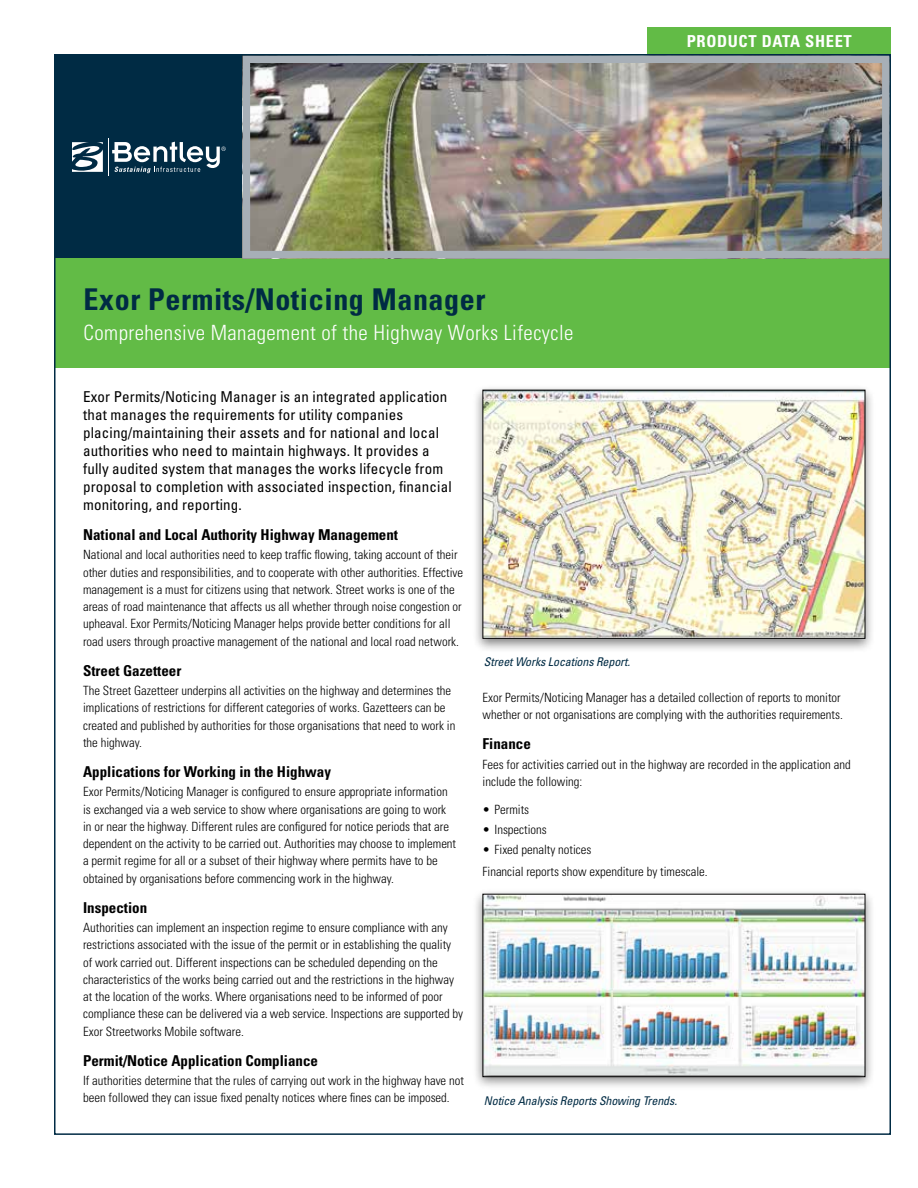
<style>
.page{position:relative;width:918px;height:1188px;background:#fff}
.page>*{position:absolute;margin:0;border:0;box-sizing:border-box;transform-origin:0 0}
.t1{font:700 condensed 30px "Univers";letter-spacing:.02em;color:#002b44}
.t2{font:300 condensed 21px "Univers";letter-spacing:.02em;color:#fff}
.t3{font:700 condensed 16.5px "Univers";letter-spacing:.04em;color:#fff}
.t4{font:condensed 15px/18px "Univers";letter-spacing:.01em;color:#000}
.t5{font:700 condensed 15px "Univers";color:#000}
.t6{font:300 condensed 12.75px/17.2px "Univers";color:#000}
.t7{font:italic condensed 12px "Univers";letter-spacing:-.01em;color:#002b44}
</style>
<div class="page">
<div style="left:55px;top:55px;width:188px;height:204px;background:#002b44"></div>
<hr style="left:108px;top:138px;width:1px;height:38px;background:#fff">
<svg style="left:72px;top:142px;width:31px;height:30px"></svg>
<svg style="left:112px;top:142px;width:114px;height:31px"></svg>
<div style="left:648px;top:27px;width:243px;height:27px;background:#62bb46"></div>
<div style="left:55px;top:258px;width:836px;height:110px;background:#62bb46"></div>
<img style="left:252px;top:65px;width:629px;height:184px">
<div style="left:243px;top:56px;width:647px;height:202px;border:8px solid #a7afb7"></div>
<div style="left:472px;top:384px;width:404px;height:269px;background:#000;opacity:.5"></div>
<img style="left:482px;top:389px;width:384px;height:250px">
<div style="left:472px;top:888px;width:404px;height:204px;background:#000;opacity:.5"></div>
<img style="left:482px;top:893px;width:384px;height:185px">
<h1 class="t1" style="left:84px;top:281px;width:403px">Exor Permits/Noticing Manager</h1>
<h2 class="t2" style="left:84px;top:320px;width:491px">Comprehensive Management of the Highway Works Lifecycle</h2>
<p class="t3" style="left:687px;top:31px;width:167px">Product Data Sheet</p>
<p class="t4" style="left:83px;top:387px;width:370px">Exor Permits/Noticing Manager is an integrated application that manages the requirements for utility companies placing/maintaining their assets and for national and local authorities who need to maintain highways. It provides a fully audited system that manages the works lifecycle from proposal to completion with associated inspection, financial monitoring, and reporting.</p>
<p class="t5" style="left:83px;top:525px;width:316px">National and Local Authority Highway Management</p>
<p class="t6" style="left:83px;top:546px;width:382px">National and local authorities need to keep traffic flowing, taking account of their other duties and responsibilities, and to cooperate with other authorities. Effective management is a must for citizens using that network. Street works is one of the areas of road maintenance that affects us all whether through noise congestion or upheaval. Exor Permits/Noticing Manager helps provide better conditions for all road users through proactive management of the national and local road network.</p>
<p class="t5" style="left:83px;top:661px;width:100px">Street Gazetteer</p>
<p class="t6" style="left:83px;top:682px;width:374px">The Street Gazetteer underpins all activities on the highway and determines the implications of restrictions for different categories of works. Gazetteers can be created and published by authorities for those organisations that need to work in the highway.</p>
<p class="t5" style="left:83px;top:762px;width:249px">Applications for Working in the Highway</p>
<p class="t6" style="left:83px;top:783px;width:375px">Exor Permits/Noticing Manager is configured to ensure appropriate information is exchanged via a web service to show where organisations are going to work in or near the highway. Different rules are configured for notice periods that are dependent on the activity to be carried out. Authorities may choose to implement a permit regime for all or a subset of their highway where permits have to be obtained by organisations before commencing work in the highway.</p>
<p class="t5" style="left:83px;top:898px;width:66px">Inspection</p>
<p class="t6" style="left:83px;top:919px;width:382px">Authorities can implement an inspection regime to ensure compliance with any restrictions associated with the issue of the permit or in establishing the quality of work carried out. Different inspections can be scheduled depending on the characteristics of the works being carried out and the restrictions in the highway at the location of the works. Where organisations need to be informed of poor compliance these can be delivered via a web service. Inspections are supported by Exor Streetworks Mobile software.</p>
<p class="t5" style="left:83px;top:1051px;width:237px">Permit/Notice Application Compliance</p>
<p class="t6" style="left:83px;top:1072px;width:382px">If authorities determine that the rules of carrying out work in the highway have not been followed they can issue fixed penalty notices where fines can be imposed.</p>
<p class="t7" style="left:484px;top:654px;width:148px">Street Works Locations Report.</p>
<p class="t6" style="left:483px;top:689px;width:362px">Exor Permits/Noticing Manager has a detailed collection of reports to monitor whether or not organisations are complying with the authorities requirements.</p>
<p class="t5" style="left:483px;top:735px;width:50px">Finance</p>
<p class="t6" style="left:483px;top:756px;width:370px">Fees for activities carried out in the highway are recorded in the application and include the following:</p>
<p class="t6" style="left:483px;top:801px;width:48px">• Permits</p>
<p class="t6" style="left:483px;top:821px;width:66px">• Inspections</p>
<p class="t6" style="left:483px;top:839px;width:227px;line-height:21.8px">• Fixed penalty notices<br>Financial reports show expenditure by timescale.</p>
<p class="t7" style="left:484px;top:1093px;width:195px">Notice Analysis Reports Showing Trends.</p>
</div>
